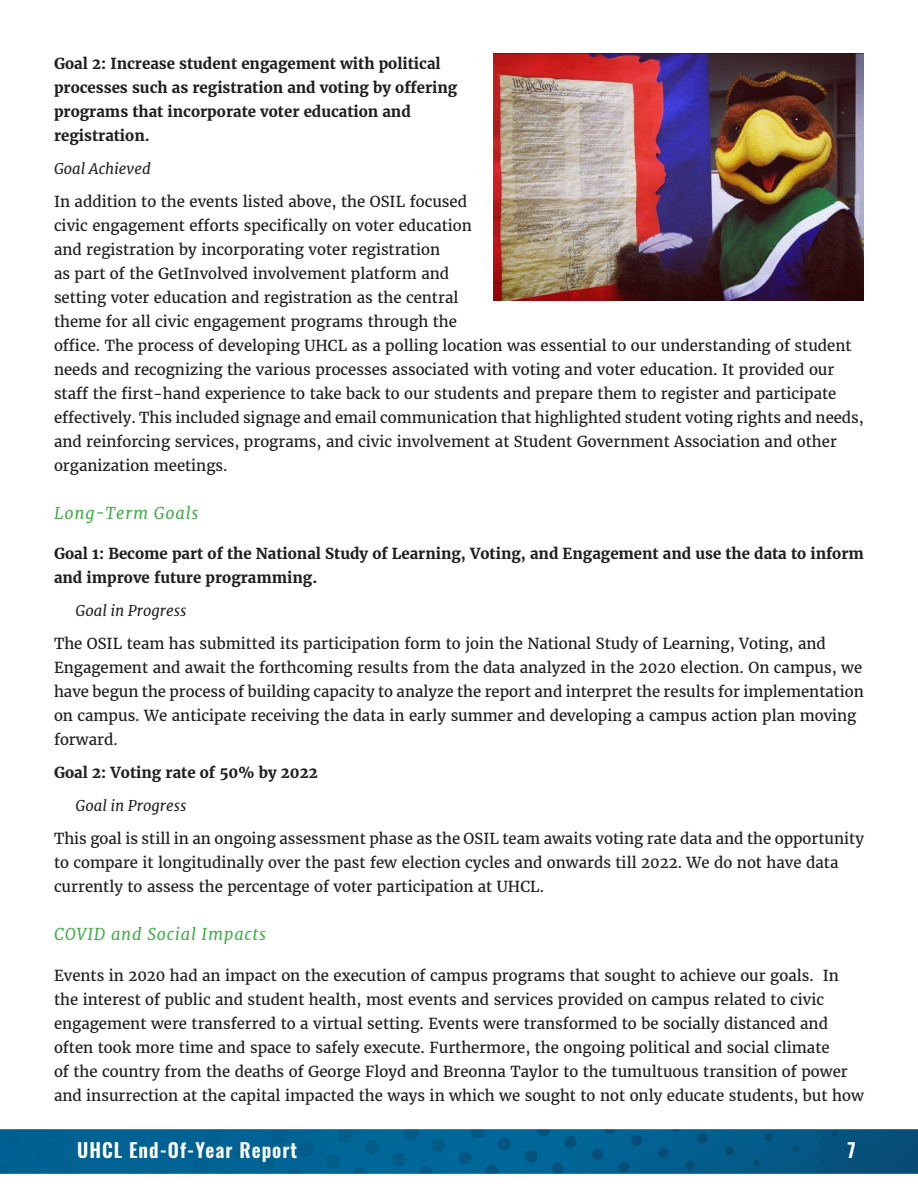
<style>
.page{position:relative;width:918px;height:1188px;background:#fff}
.page>*{position:absolute;margin:0;border:0;box-sizing:border-box;transform-origin:0 0}
.t1{font:600 19.5px "Oswald";letter-spacing:.05em;color:#fff}
.t2{font:italic 16.5px "Merriweather";letter-spacing:.05em;color:#40ae49}
.t3{font:15px/24px "Merriweather";color:#231f20}
.t4{font:700 15px/24px "Merriweather";color:#231f20}
.t5{font:italic 15px "Merriweather";color:#231f20}
</style>
<div class="page">
<img style="left:0;top:53px;width:918px;height:1121px">
<img style="left:493px;top:54px;width:371px;height:246px">
<p class="t4" style="left:54px;top:51px;width:405px">Goal 2: Increase student engagement with political processes such as registration and voting by offering programs that incorporate voter education and registration.</p>
<p class="t5" style="left:54px;top:159px;width:98px">Goal Achieved</p>
<p class="t3" style="left:54px;top:189px;width:811px">In addition to the events listed above, the OSIL focused<br>civic engagement efforts specifically on voter education<br>and registration by incorporating voter registration<br>as part of the GetInvolved involvement platform and<br>setting voter education and registration as the central<br>theme for all civic engagement programs through the<br>office. The process of developing UHCL as a polling location was essential to our understanding of student needs and recognizing the various processes associated with voting and voter education. It provided our staff the first-hand experience to take back to our students and prepare them to register and participate effectively. This included signage and email communication that highlighted student voting rights and needs, and reinforcing services, programs, and civic involvement at Student Government Association and other</p>
<p class="t3" style="left:54px;top:453px;width:175px">organization meetings.</p>
<p class="t2" style="left:54px;top:503px;width:146px">Long-Term Goals</p>
<p class="t4" style="left:54px;top:542px;width:811px">Goal 1: Become part of the National Study of Learning, Voting, and Engagement and use the data to inform and improve future programming.</p>
<p class="t5" style="left:76px;top:602px;width:112px">Goal in Progress</p>
<p class="t3" style="left:54px;top:632px;width:811px">The OSIL team has submitted its participation form to join the National Study of Learning, Voting, and Engagement and await the forthcoming results from the data analyzed in the 2020 election. On campus, we have begun the process of building capacity to analyze the report and interpret the results for implementation on campus. We anticipate receiving the data in early summer and developing a campus action plan moving forward.</p>
<p class="t4" style="left:54px;top:761px;width:265px">Goal 2: Voting rate of 50% by 2022</p>
<p class="t5" style="left:76px;top:797px;width:112px">Goal in Progress</p>
<p class="t3" style="left:54px;top:827px;width:811px">This goal is still in an ongoing assessment phase as the OSIL team awaits voting rate data and the opportunity to compare it longitudinally over the past few election cycles and onwards till 2022. We do not have data currently to assess the percentage of voter participation at UHCL.</p>
<p class="t2" style="left:54px;top:924px;width:214px">COVID and Social Impacts</p>
<p class="t3" style="left:54px;top:963px;width:811px">Events in 2020 had an impact on the execution of campus programs that sought to achieve our goals. In the interest of public and student health, most events and services provided on campus related to civic engagement were transferred to a virtual setting. Events were transformed to be socially distanced and often took more time and space to safely execute. Furthermore, the ongoing political and social climate<br>of the country from the deaths of George Floyd and Breonna Taylor to the tumultuous transition of power and insurrection at the capital impacted the ways in which we sought to not only educate students, but how</p>
<h1 class="t1" style="left:77px;top:1137px;width:221px">UHCL End-Of-Year Report</h1>
<h1 class="t1" style="left:847px;top:1137px;width:11px">7</h1>
</div>
